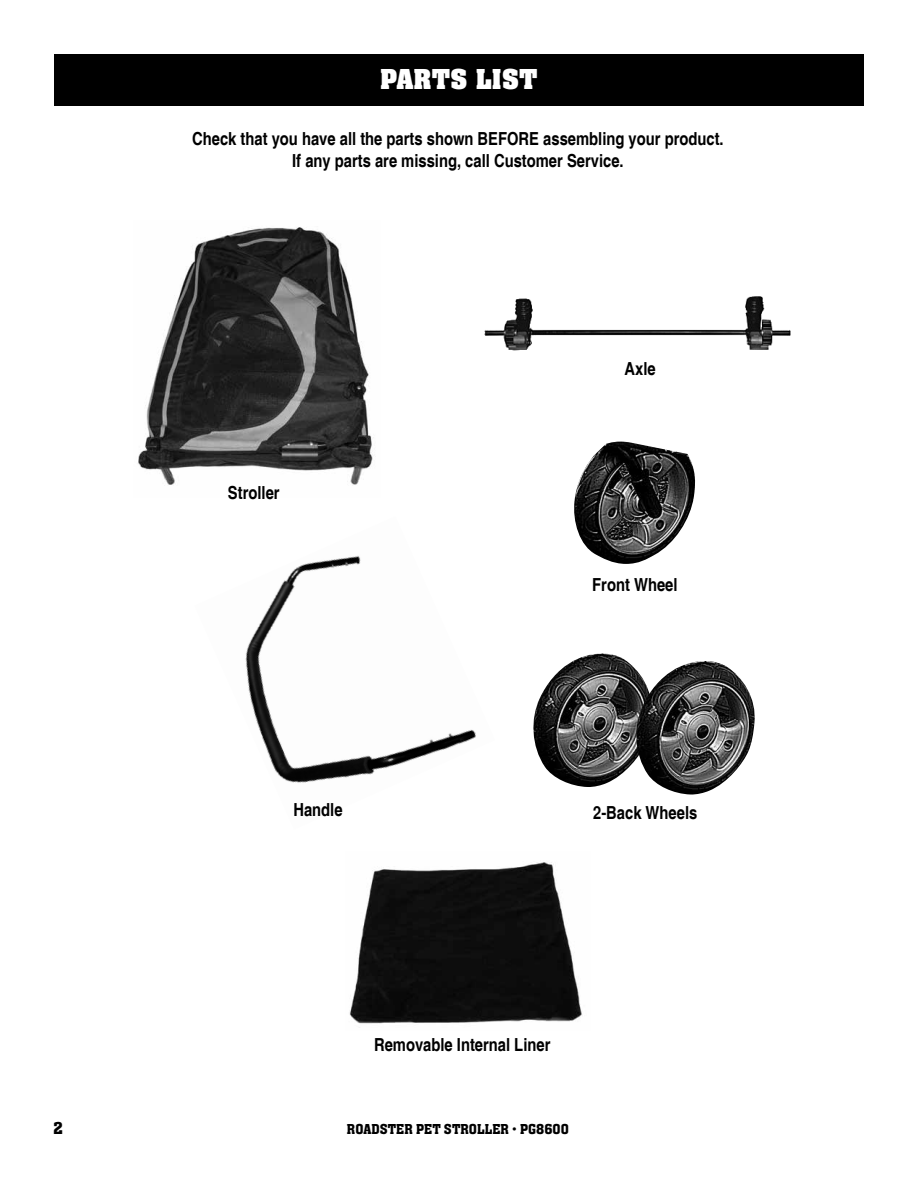
<style>
.page{position:relative;width:918px;height:1188px;background:#fff}
.page>*{position:absolute;margin:0;border:0;box-sizing:border-box;transform-origin:0 0}
.t1{font:700 30px "Aachen Std";color:#fff}
.t2{font:700 condensed 18px/21.6px "Helvetica";color:#000;text-align:center}
.t3{font:500 18px "Aachen Std";color:#000}
.t4{font:500 15px "Aachen Std";color:#000}
</style>
<div class="page">
<img style="left:484px;top:296px;width:307px;height:55px">
<div style="left:54px;top:54px;width:810px;height:52px;background:#000"></div>
<img style="left:574px;top:442px;width:121px;height:122px">
<img style="left:533px;top:654px;width:102px;height:133px">
<img style="left:635px;top:661px;width:120px;height:134px">
<img style="left:245px;top:556px;width:231px;height:227px">
<img style="left:349px;top:862px;width:233px;height:162px">
<img style="left:138px;top:227px;width:236px;height:258px">
<h1 class="t1" style="left:380px;top:63px;width:159px">PARTS LIST</h1>
<p class="t2" style="left:192px;top:128px;width:533px">Check that you have all the parts shown BEFORE assembling your product.<br>If any parts are missing, call Customer Service.</p>
<p class="t2" style="left:228px;top:482px;width:53px">Stroller</p>
<p class="t2" style="left:625px;top:358px;width:33px">Axle</p>
<p class="t2" style="left:592px;top:574px;width:87px">Front Wheel</p>
<p class="t2" style="left:293px;top:799px;width:51px">Handle</p>
<p class="t2" style="left:593px;top:802px;width:106px">2-Back Wheels</p>
<p class="t2" style="left:374px;top:1034px;width:178px">Removable Internal Liner</p>
<p class="t3" style="left:53px;top:1118px;width:11px">2</p>
<p class="t4" style="left:347px;top:1121px;width:223px">ROADSTER PET STROLLER • PG8600</p>
</div>
